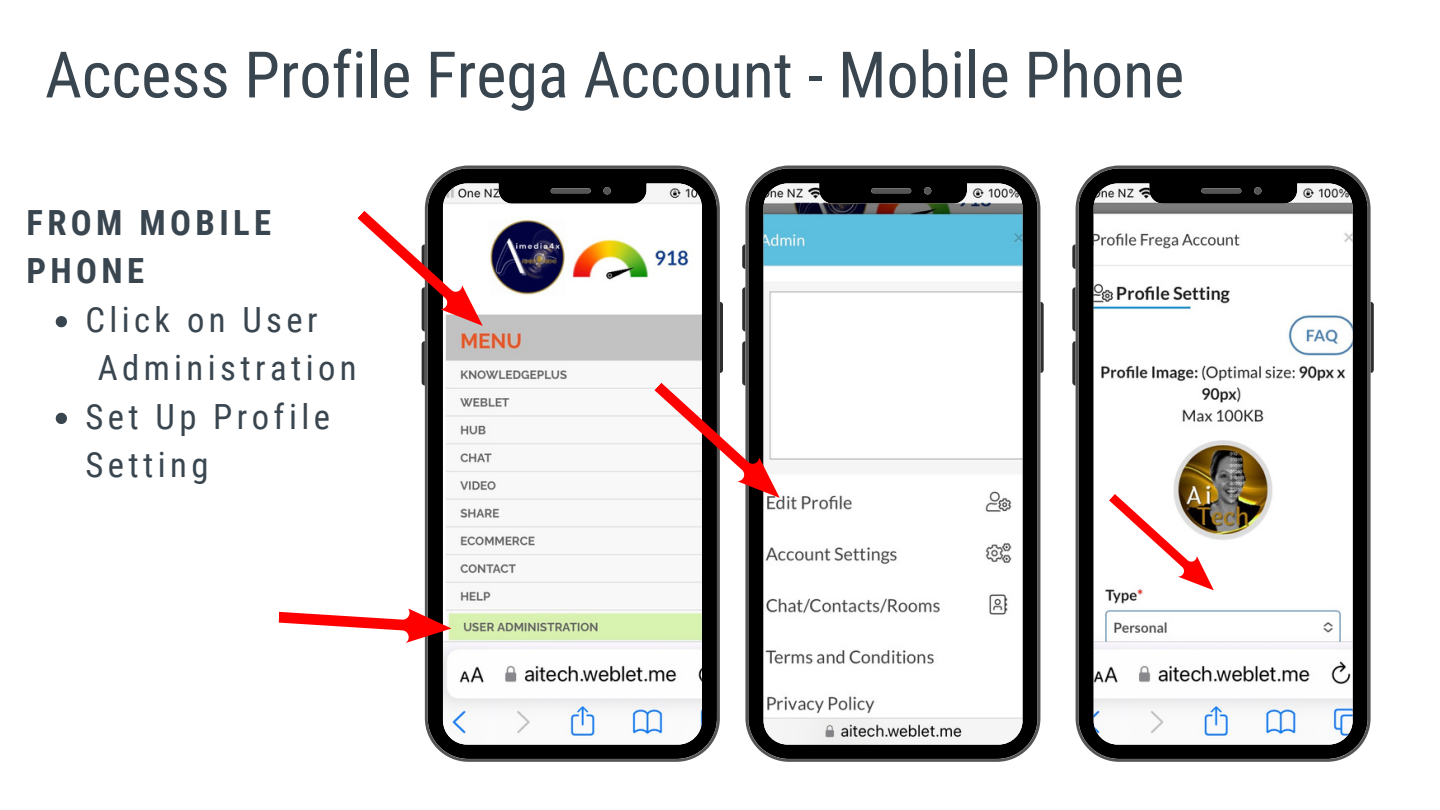
<style>
.page{position:relative;width:1440px;height:810px;background:#fff}
.page>*{position:absolute;margin:0;border:0;box-sizing:border-box;transform-origin:0 0}
.t1{font:64.2px "Roboto Condensed";color:#39454f}
.t2{font:34.65px "Roboto Condensed";letter-spacing:.125em;color:#39454f}
.t3{font:700 34.65px/48.3px "Roboto Condensed";letter-spacing:.125em;color:#39454f}
</style>
<div class="page">
<svg style="left:1072px;top:244px;width:4px;height:25px"></svg>
<svg style="left:1072px;top:287px;width:4px;height:45px"></svg>
<svg style="left:1072px;top:341px;width:4px;height:45px"></svg>
<svg style="left:1371px;top:302px;width:2px;height:71px"></svg>
<svg style="left:1076px;top:166px;width:295px;height:596px"></svg>
<svg style="left:425px;top:166px;width:295px;height:596px"></svg>
<svg style="left:278px;top:600px;width:175px;height:46px"></svg>
<svg style="left:357px;top:203px;width:137px;height:183px"></svg>
<svg style="left:56px;top:316px;width:11px;height:11px"></svg>
<svg style="left:56px;top:413px;width:11px;height:11px"></svg>
<svg style="left:742px;top:244px;width:3px;height:25px"></svg>
<svg style="left:1040px;top:302px;width:3px;height:71px"></svg>
<svg style="left:745px;top:166px;width:295px;height:596px"></svg>
<svg style="left:647px;top:287px;width:144px;height:223px"></svg>
<svg style="left:1102px;top:487px;width:121px;height:114px"></svg>
<h1 class="t1" style="left:45px;top:38px;width:1141px">Access Profile Frega Account - Mobile Phone</h1>
<p class="t3" style="left:26px;top:199px;width:246px">FROM MOBILE<br>PHONE</p>
<p class="t2" style="left:85px;top:300px;width:234px">Click on User</p>
<p class="t2" style="left:98px;top:348px;width:260px">Administration</p>
<p class="t2" style="left:85px;top:396px;width:246px">Set Up Profile</p>
<p class="t2" style="left:85px;top:445px;width:124px">Setting</p>
</div>
